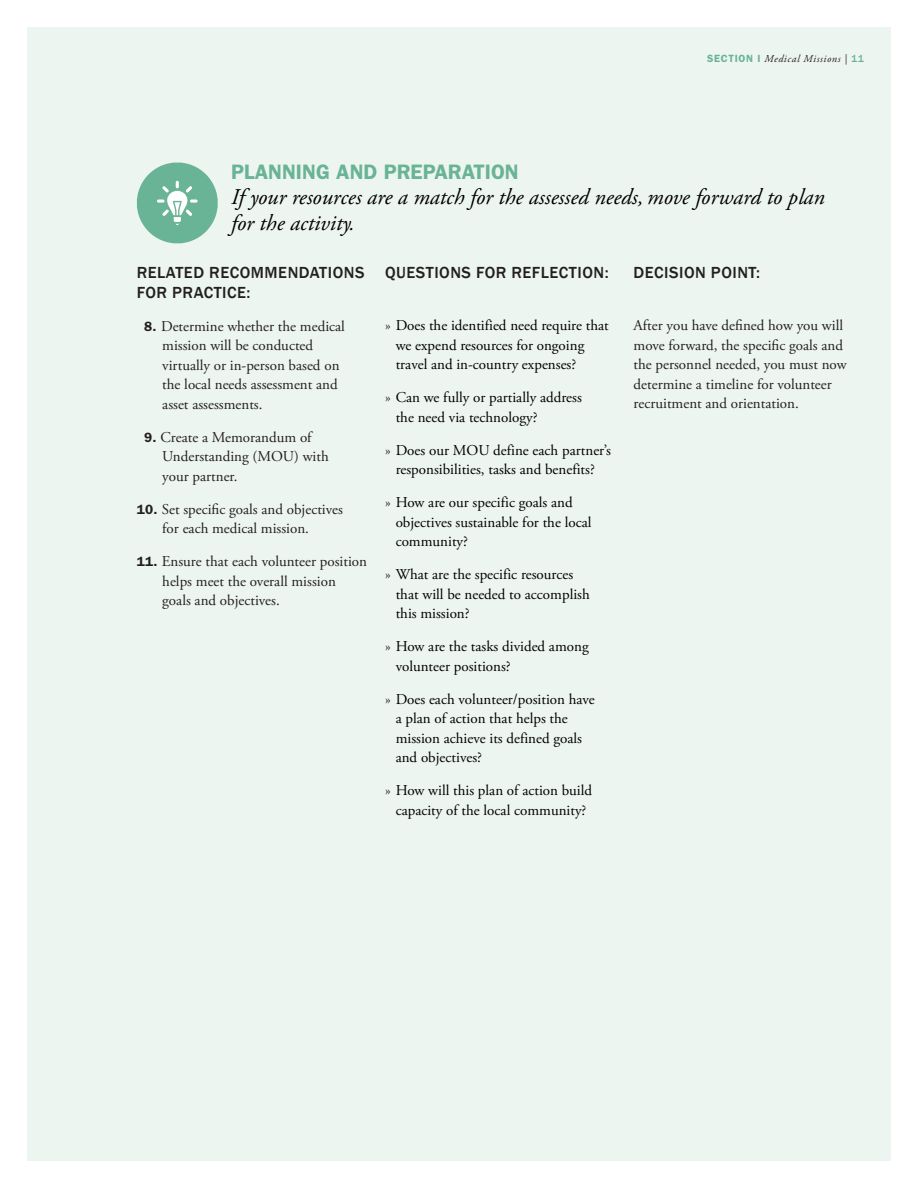
<style>
.page{position:relative;width:918px;height:1188px;background:#fff}
.page>*{position:absolute;margin:0;border:0;box-sizing:border-box;transform-origin:0 0}
.t1{font:italic 22.5px/25.5px "Adobe Garamond Pro";color:#000}
.t2{font:600 21px "Franklin Gothic";color:#69b396}
.t3{font:500 16.5px/19.5px "Franklin Gothic";letter-spacing:.03em;color:#231f20}
.t4{font:15px/19.5px "Adobe Garamond Pro";color:#000}
.t5{font:15px/19.5px "Adobe Garamond Pro";color:#231f20}
.t6{font:italic 10.5px "Adobe Garamond Pro";letter-spacing:.06em;color:#231f20}
.s1{font-family:"Franklin Gothic";font-weight:600;font-style:normal;color:#69b396}
.s2{font-family:"Franklin Gothic";font-weight:500;font-style:normal;color:#69b396}
.s3{font-family:"Franklin Gothic";font-weight:600;font-size:13.5px}
.s4{color:#231f20}
</style>
<div class="page">
<div style="left:27px;top:27px;width:864px;height:1134px;background:#edf5f1"></div>
<svg style="left:136px;top:162px;width:82px;height:82px"></svg>
<p class="t6" style="left:707px;top:53px;width:158px"><span class="s1">SE CTION I</span> Medical Missions | <span class="s2">11</span></p>
<h2 class="t2" style="left:231px;top:159px;width:289px">PLANNING AND PREPARATION</h2>
<h1 class="t1" style="left:231px;top:185px;width:595px">If your resources are a match for the assessed needs, move forward to plan for the activity.</h1>
<p class="t3" style="left:137px;top:263px;width:229px">RELATED RECOMMENDATIONS<br>FOR PRACTICE:</p>
<p class="t5" style="left:162px;top:317px;width:184px;text-indent:-18px"><span class="s3">8.</span> Determine whether the medical mission will be conducted virtually or in-person based on the local needs assessment and asset assessments.</p>
<p class="t5" style="left:162px;top:428px;width:168px;text-indent:-18px"><span class="s3">9.</span> Create a Memorandum of<br>Understanding (MOU) with your partner.</p>
<p class="t5" style="left:137px;top:500px;width:208px;text-align:center"><span class="s3">10.</span> Set specific goals and objectives for each medical mission.</p>
<p class="t5" style="left:162px;top:552px;width:206px;text-indent:-25px"><span class="s3">11.</span> Ensure that each volunteer position helps meet the overall mission goals and objectives.</p>
<p class="t3" style="left:385px;top:263px;width:225px">QUESTIONS FOR REFLECTION:</p>
<p class="t4" style="left:396px;top:316px;width:215px;text-indent:-10px"><span class="s4">»</span> Does the identified need require that we expend resources for ongoing travel and in-country expenses?</p>
<p class="t4" style="left:396px;top:388px;width:188px;text-indent:-10px"><span class="s4">»</span> Can we fully or partially address the need via technology?</p>
<p class="t4" style="left:385px;top:441px;width:227px;text-align:center"><span class="s4">»</span> Does our MOU define each partner’s responsibilities, tasks and benefits?</p>
<p class="t4" style="left:396px;top:493px;width:197px;text-indent:-10px"><span class="s4">»</span> How are our specific goals and objectives sustainable for the local community?</p>
<p class="t4" style="left:396px;top:565px;width:196px;text-indent:-10px"><span class="s4">»</span> What are the specific resources that will be needed to accomplish this mission?</p>
<p class="t4" style="left:396px;top:637px;width:195px;text-indent:-10px"><span class="s4">»</span> How are the tasks divided among volunteer positions?</p>
<p class="t4" style="left:396px;top:690px;width:201px;text-indent:-10px"><span class="s4">»</span> Does each volunteer/position have a plan of action that helps the mission achieve its defined goals and objectives?</p>
<p class="t4" style="left:385px;top:781px;width:208px;text-align:center"><span class="s4">»</span> How will this plan of action build capacity of the local community?</p>
<p class="t3" style="left:634px;top:263px;width:128px">DECISION POINT:</p>
<p class="t5" style="left:634px;top:316px;width:215px">After you have defined how you will move forward, the specific goals and the personnel needed, you must now determine a timeline for volunteer recruitment and orientation.</p>
</div>
